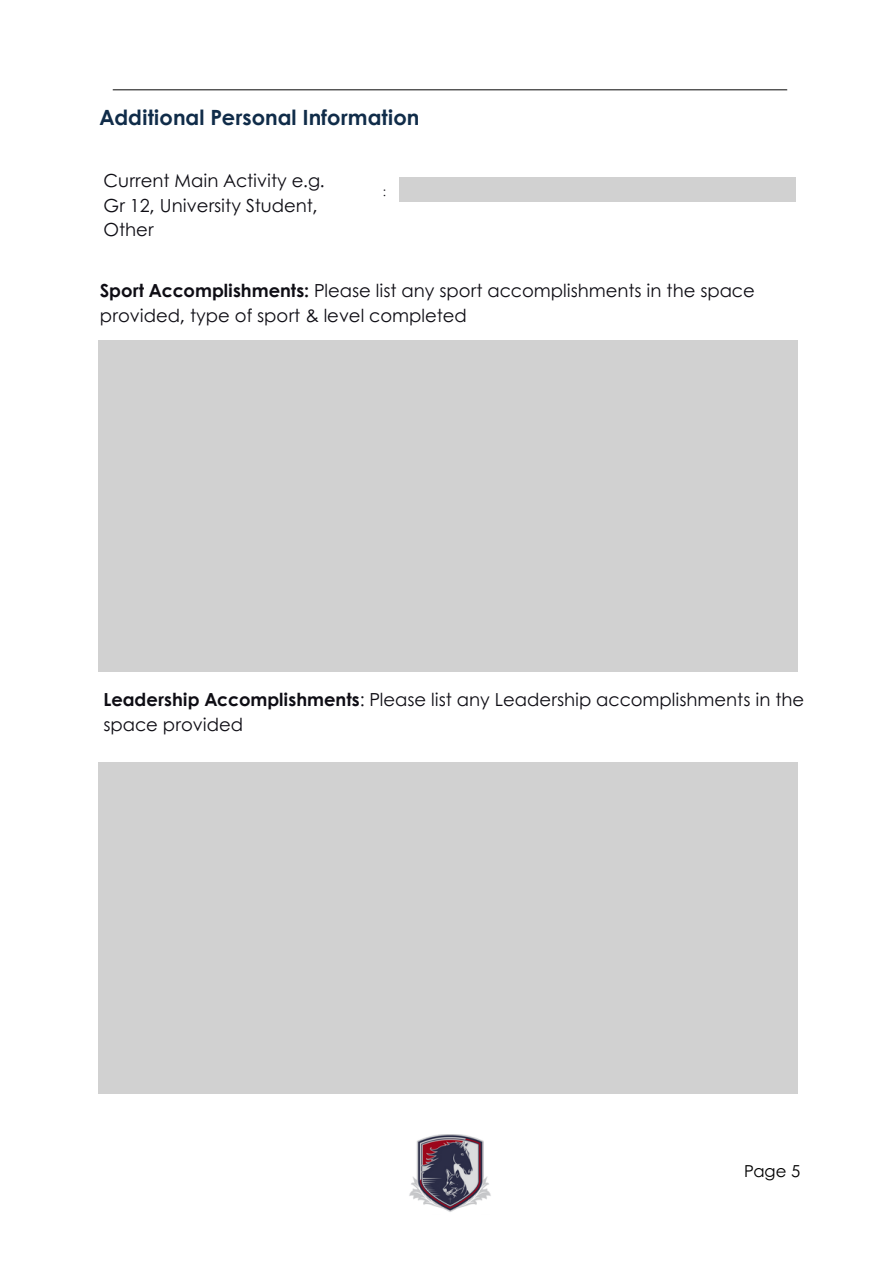
<style>
.page{position:relative;width:894px;height:1264px;background:#fff}
.page>*{position:absolute;margin:0;border:0;box-sizing:border-box;transform-origin:0 0}
.t1{font:700 21px "Century Gothic";color:#102c49}
.t2{font:18px/24.8px "Century Gothic";color:#0e0d14}
.t3{font:16.5px "Century Gothic";color:#000}
.t4{font:12px "Century Gothic";color:#0e0d14}
.s1{font-weight:700}
</style>
<div class="page">
<img style="left:112px;top:89px;width:676px;height:1px">
<img style="left:409px;top:1134px;width:82px;height:78px">
<div style="left:98px;top:340px;width:699px;height:331px;background:#d1d1d1"></div>
<div style="left:98px;top:762px;width:699px;height:331px;background:#d1d1d1"></div>
<div style="left:399px;top:178px;width:396px;height:24px;background:#d1d1d1"></div>
<p class="t1" style="left:100px;top:102px;width:321px">Additional Personal Information</p>
<h1 class="t2" style="left:103px;top:167px;width:223px">Current Main Activity e.g.<br>Gr 12, University Student,<br>Other</h1>
<p class="t4" style="left:382px;top:182px;width:5px">:</p>
<p class="t2" style="left:100px;top:277px;width:656px"><span class="s1">Sport Accomplishments:</span> Please list any sport accomplishments in the space provided, type of sport &amp; level completed</p>
<p class="t2" style="left:103px;top:686px;width:702px"><span class="s1">Leadership Accomplishments</span>: Please list any Leadership accomplishments in the space provided</p>
<p class="t3" style="left:743px;top:1158px;width:58px">Page 5</p>
</div>
